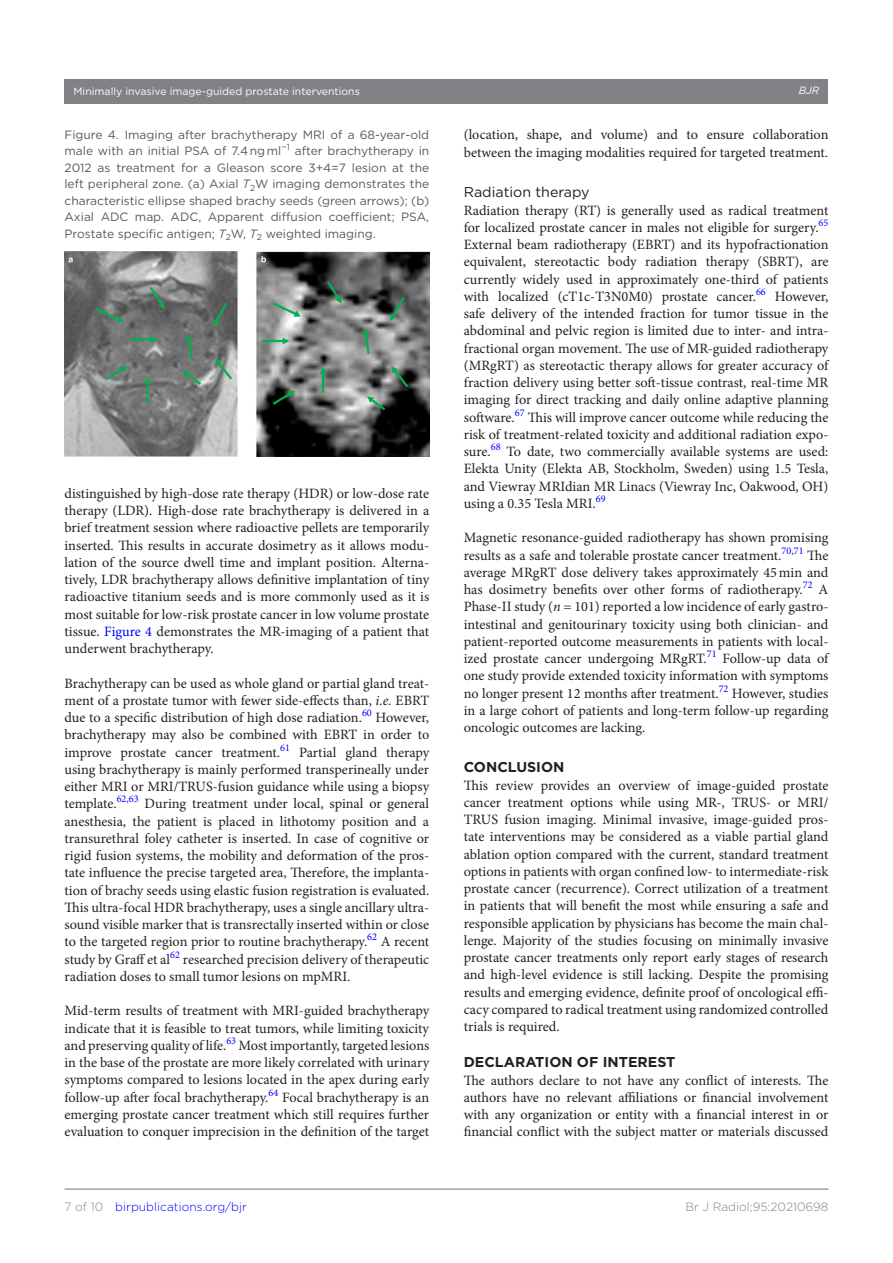
<style>
.page{position:relative;width:893px;height:1263px;background:#fff}
.page>*{position:absolute;margin:0;border:0;box-sizing:border-box;transform-origin:0 0}
.t1{font:14.25px/17.2px "Minion Pro";color:#231f20;text-align:justify}
.t2{font:700 14.25px "Gotham";color:#231f20}
.t3{font:14.25px "Gotham";color:#231f20}
.t4{font:12px/16.5px "Gotham";color:#57585a;text-align:justify}
.t5{font:300 12px "Gotham";color:#00f}
.t6{font:300 12px "Gotham";color:#808285}
.t7{font:10.5px "Gotham";color:#fff}
.t8{font:italic 10.5px "Gotham";color:#fff}
.s1{font-style:italic}
.s2{color:#00f}
.s3{color:#808285}
</style>
<div class="page">
<hr style="left:64px;top:1188px;width:764px;height:2px;background:#808285">
<div style="left:64px;top:79px;width:764px;height:24px;background:#808285"></div>
<img style="left:64px;top:252px;width:365px;height:204px">
<p class="t7" style="left:74px;top:85px;width:288px">Minimally invasive image-guided prostate interventions</p>
<p class="t8" style="left:799px;top:85px;width:22px">BJR</p>
<p class="t4" style="left:64px;top:126px;width:366px">Figure 4. Imaging after brachytherapy MRI of a 68-year-old male with an initial PSA of 7.4 ng ml<sup>−1</sup> after brachytherapy in 2012 as treatment for a Gleason score 3+4=7 lesion at the left peripheral zone. (a) Axial <span class="s1">T</span><sub>2</sub>W imaging demonstrates the characteristic ellipse shaped brachy seeds (green arrows); (b)<br>Axial ADC map. ADC, Apparent diffusion coefficient; PSA, Prostate specific antigen; <span class="s1">T</span><sub>2</sub>W, <span class="s1">T</span><sub>2</sub> weighted imaging.</p>
<p class="t1" style="left:64px;top:485px;width:366px">distinguished by high-dose rate therapy (HDR) or low-dose rate therapy (LDR). High-dose rate brachytherapy is delivered in a brief treatment session where radioactive pellets are temporarily inserted. This results in accurate dosimetry as it allows modu&shy;lation of the source dwell time and implant position. Alterna&shy;tively, LDR brachytherapy allows definitive implantation of tiny radioactive titanium seeds and is more commonly used as it is most suitable for low-risk prostate cancer in low volume prostate tissue. <span class="s2">Figure 4</span> demonstrates the MR-imaging of a patient that underwent brachytherapy.</p>
<p class="t1" style="left:64px;top:674px;width:366px">Brachytherapy can be used as whole gland or partial gland treat&shy;ment of a prostate tumor with fewer side-effects than, <span class="s1">i.e.</span> EBRT due to a specific distribution of high dose radiation.<sup>60</sup> However, brachytherapy may also be combined with EBRT in order to improve prostate cancer treatment.<sup>61</sup> Partial gland therapy using brachytherapy is mainly performed transperineally under either MRI or MRI/TRUS-fusion guidance while using a biopsy template.<sup>62,63</sup> During treatment under local, spinal or general anesthesia, the patient is placed in lithotomy position and a transurethral foley catheter is inserted. In case of cognitive or rigid fusion systems, the mobility and deformation of the pros&shy;tate influence the precise targeted area, Therefore, the implanta&shy;tion of brachy seeds using elastic fusion registration is evaluated.<br>This ultra-focal HDR brachytherapy, uses a single ancillary ultra&shy;sound visible marker that is transrectally inserted within or close to the targeted region prior to routine brachytherapy.<sup>62</sup> A recent study by Graff et al<sup>62</sup> researched precision delivery of therapeutic radiation doses to small tumor lesions on mpMRI.</p>
<p class="t1" style="left:64px;top:1002px;width:366px">Mid-term results of treatment with MRI-guided brachytherapy indicate that it is feasible to treat tumors, while limiting toxicity and preserving quality of life.<sup>63</sup> Most importantly, targeted lesions in the base of the prostate are more likely correlated with urinary symptoms compared to lesions located in the apex during early follow-up after focal brachytherapy.<sup>64</sup> Focal brachytherapy is an emerging prostate cancer treatment which still requires further evaluation to conquer imprecision in the definition of the target</p>
<p class="t1" style="left:464px;top:126px;width:366px">(location, shape, and volume) and to ensure collaboration between the imaging modalities required for targeted treatment.</p>
<p class="t3" style="left:464px;top:182px;width:127px">Radiation therapy</p>
<p class="t1" style="left:464px;top:201px;width:366px">Radiation therapy (RT) is generally used as radical treatment for localized prostate cancer in males not eligible for surgery.<sup>65<br></sup>External beam radiotherapy (EBRT) and its hypofractionation equivalent, stereotactic body radiation therapy (SBRT), are currently widely used in approximately one-third of patients with localized (cT1c-T3N0M0) prostate cancer.<sup>66</sup> However, safe delivery of the intended fraction for tumor tissue in the abdominal and pelvic region is limited due to inter- and intra&shy;fractional organ movement. The use of MR-guided radiotherapy (MRgRT) as stereotactic therapy allows for greater accuracy of fraction delivery using better soft-tissue contrast, real-time MR imaging for direct tracking and daily online adaptive planning software.<sup>67</sup> This will improve cancer outcome while reducing the risk of treatment-related toxicity and additional radiation expo&shy;sure.<sup>68</sup> To date, two commercially available systems are used:<br>Elekta Unity (Elekta AB, Stockholm, Sweden) using 1.5 Tesla, and Viewray MRIdian MR Linacs (Viewray Inc, Oakwood, OH) using a 0.35 Tesla MRI.<sup>69</sup></p>
<p class="t1" style="left:464px;top:529px;width:366px">Magnetic resonance-guided radiotherapy has shown promising results as a safe and tolerable prostate cancer treatment.<sup>70,71</sup> The average MRgRT dose delivery takes approximately 45min and has dosimetry benefits over other forms of radiotherapy.<sup>72</sup> A Phase-II study (<span class="s1">n</span> = 101) reported a low incidence of early gastro&shy;intestinal and genitourinary toxicity using both clinician- and patient-reported outcome measurements in patients with local&shy;ized prostate cancer undergoing MRgRT.<sup>71</sup> Follow-up data of one study provide extended toxicity information with symptoms no longer present 12 months after treatment.<sup>72</sup> However, studies in a large cohort of patients and long-term follow-up regarding oncologic outcomes are lacking.</p>
<p class="t2" style="left:464px;top:757px;width:102px">CONCLUSION</p>
<p class="t1" style="left:464px;top:776px;width:366px">This review provides an overview of image-guided prostate cancer treatment options while using MR-, TRUS- or MRI/ TRUS fusion imaging. Minimal invasive, image-guided pros&shy;tate interventions may be considered as a viable partial gland ablation option compared with the current, standard treatment options in patients with organ confined low- to intermediate-risk prostate cancer (recurrence). Correct utilization of a treatment in patients that will benefit the most while ensuring a safe and responsible application by physicians has become the main chal&shy;lenge. Majority of the studies focusing on minimally invasive prostate cancer treatments only report early stages of research and high-level evidence is still lacking. Despite the promising results and emerging evidence, definite proof of oncological effi&shy;cacy compared to radical treatment using randomized controlled trials is required.</p>
<p class="t2" style="left:464px;top:1052px;width:213px">DECLARATION OF INTEREST</p>
<p class="t1" style="left:464px;top:1071px;width:366px">The authors declare to not have any conflict of interests. The authors have no relevant affiliations or financial involvement with any organization or entity with a financial interest in or financial conflict with the subject matter or materials discussed</p>
<p class="t5" style="left:64px;top:1199px;width:184px"><span class="s3">7 of 10</span> birpublications.org/bjr</p>
<p class="t6" style="left:685px;top:1199px;width:145px">Br J Radiol;95:20210698</p>
</div>
